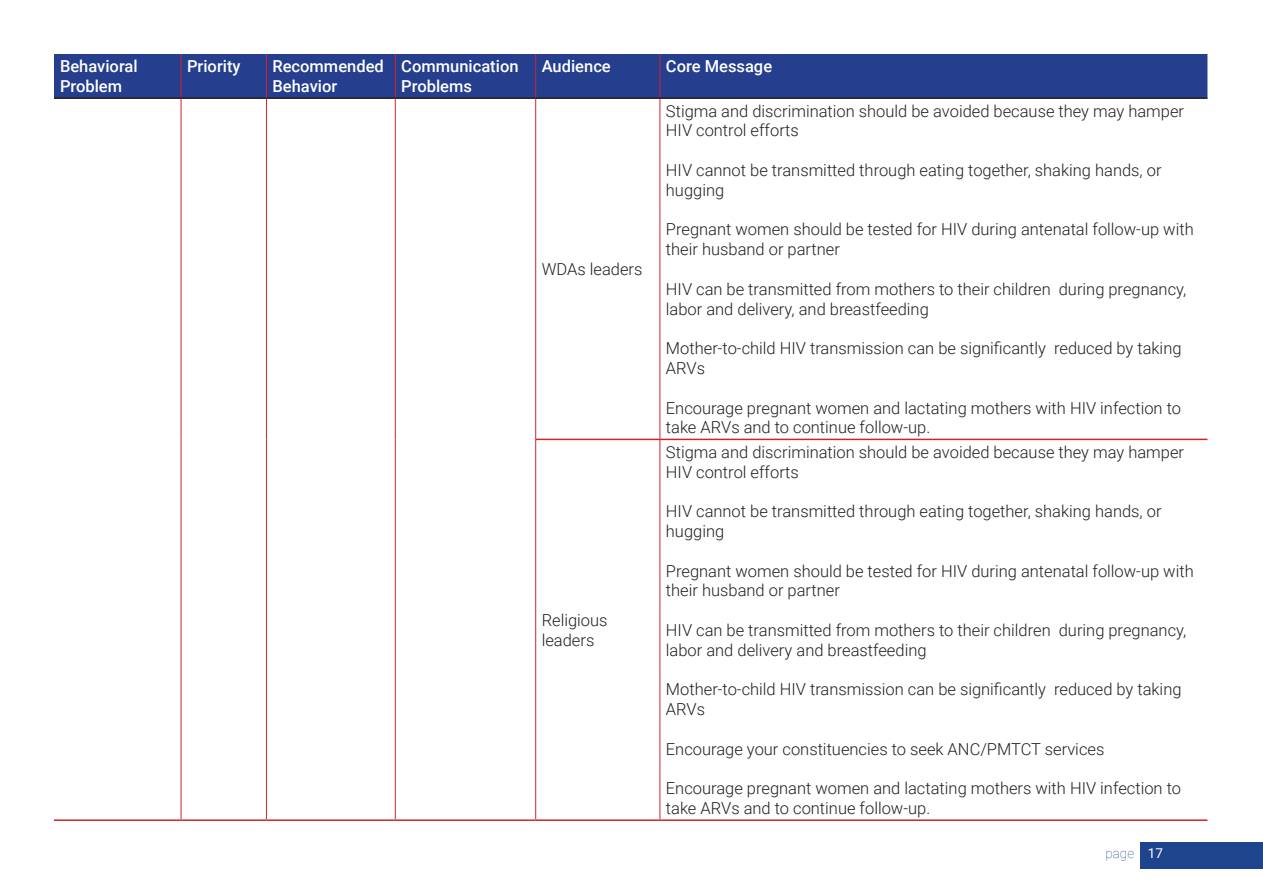
<style>
.page{position:relative;width:1263px;height:893px;background:#fff}
.page>*{position:absolute;margin:0;border:0;box-sizing:border-box;transform-origin:0 0}
.t1{font:300 16.5px/19.8px "Roboto";color:#231f20}
.t2{font:500 16.5px/19.8px "Roboto";color:#fff}
.t3{font:100 13.5px "Roboto";color:#1d448c}
.t4{font:13.5px "Roboto";color:#fff}
</style>
<div class="page">
<div style="left:1140px;top:842px;width:123px;height:26px;background:#1d448c"></div>
<div style="left:54px;top:54px;width:1153px;height:43px;background:#253f8e"></div>
<hr style="left:181px;top:54px;width:1px;height:43px;background:#d1232a">
<hr style="left:266px;top:54px;width:1px;height:43px;background:#d1232a">
<hr style="left:395px;top:54px;width:1px;height:43px;background:#d1232a">
<hr style="left:535px;top:54px;width:1px;height:43px;background:#d1232a">
<hr style="left:660px;top:54px;width:1px;height:43px;background:#d1232a">
<hr style="left:181px;top:99px;width:1px;height:340px;background:#d1232a">
<hr style="left:266px;top:99px;width:1px;height:340px;background:#d1232a">
<hr style="left:395px;top:99px;width:1px;height:340px;background:#d1232a">
<hr style="left:535px;top:99px;width:1px;height:340px;background:#d1232a">
<hr style="left:660px;top:99px;width:1px;height:340px;background:#d1232a">
<hr style="left:181px;top:439px;width:1px;height:380px;background:#d1232a">
<hr style="left:266px;top:439px;width:1px;height:380px;background:#d1232a">
<hr style="left:395px;top:439px;width:1px;height:380px;background:#d1232a">
<hr style="left:535px;top:439px;width:1px;height:380px;background:#d1232a">
<hr style="left:660px;top:440px;width:1px;height:379px;background:#d1232a">
<hr style="left:54px;top:97px;width:127px;height:2px;background:#231f20">
<hr style="left:181px;top:97px;width:85px;height:2px;background:#231f20">
<hr style="left:266px;top:97px;width:129px;height:2px;background:#231f20">
<hr style="left:395px;top:97px;width:141px;height:2px;background:#231f20">
<hr style="left:536px;top:97px;width:124px;height:2px;background:#231f20">
<hr style="left:660px;top:97px;width:547px;height:2px;background:#231f20">
<hr style="left:536px;top:439px;width:124px;height:1px;background:#d1232a">
<hr style="left:660px;top:439px;width:547px;height:1px;background:#d1232a">
<hr style="left:54px;top:819px;width:127px;height:2px;background:#d1232a">
<hr style="left:181px;top:819px;width:85px;height:2px;background:#d1232a">
<hr style="left:266px;top:819px;width:129px;height:2px;background:#d1232a">
<hr style="left:395px;top:819px;width:141px;height:2px;background:#d1232a">
<hr style="left:536px;top:819px;width:124px;height:2px;background:#d1232a">
<hr style="left:660px;top:819px;width:547px;height:2px;background:#d1232a">
<p class="t2" style="left:60px;top:56px;width:79px">Behavioral<br>Problem</p>
<p class="t2" style="left:187px;top:56px;width:55px">Priority</p>
<p class="t2" style="left:272px;top:56px;width:113px">Recommended<br>Behavior</p>
<p class="t2" style="left:401px;top:56px;width:119px">Communication<br>Problems</p>
<p class="t2" style="left:542px;top:56px;width:71px">Audience</p>
<p class="t2" style="left:666px;top:56px;width:108px">Core Message</p>
<p class="t1" style="left:542px;top:259px;width:102px">WDAs leaders</p>
<p class="t1" style="left:542px;top:610px;width:67px">Religious leaders</p>
<p class="t1" style="left:666px;top:100px;width:520px">Stigma and discrimination should be avoided because they may hamper<br>HIV control efforts</p>
<p class="t1" style="left:666px;top:160px;width:497px">HIV cannot be transmitted through eating together, shaking hands, or hugging</p>
<p class="t1" style="left:666px;top:219px;width:529px">Pregnant women should be tested for HIV during antenatal follow-up with their husband or partner</p>
<p class="t1" style="left:666px;top:278px;width:522px">HIV can be transmitted from mothers to their children during pregnancy, labor and delivery, and breastfeeding</p>
<p class="t1" style="left:666px;top:338px;width:517px">Mother-to-child HIV transmission can be significantly reduced by taking<br>ARVs</p>
<p class="t1" style="left:666px;top:397px;width:517px">Encourage pregnant women and lactating mothers with HIV infection to take ARVs and to continue follow-up.</p>
<p class="t1" style="left:666px;top:441px;width:520px">Stigma and discrimination should be avoided because they may hamper<br>HIV control efforts</p>
<p class="t1" style="left:666px;top:501px;width:497px">HIV cannot be transmitted through eating together, shaking hands, or hugging</p>
<p class="t1" style="left:666px;top:560px;width:529px">Pregnant women should be tested for HIV during antenatal follow-up with their husband or partner</p>
<p class="t1" style="left:666px;top:620px;width:522px">HIV can be transmitted from mothers to their children during pregnancy, labor and delivery and breastfeeding</p>
<p class="t1" style="left:666px;top:679px;width:517px">Mother-to-child HIV transmission can be significantly reduced by taking<br>ARVs</p>
<p class="t1" style="left:666px;top:738px;width:440px">Encourage your constituencies to seek ANC/PMTCT services</p>
<p class="t1" style="left:666px;top:778px;width:517px">Encourage pregnant women and lactating mothers with HIV infection to take ARVs and to continue follow-up.</p>
<p class="t4" style="left:1148px;top:844px;width:17px">17</p>
<p class="t3" style="left:1105px;top:844px;width:30px">page</p>
</div>
